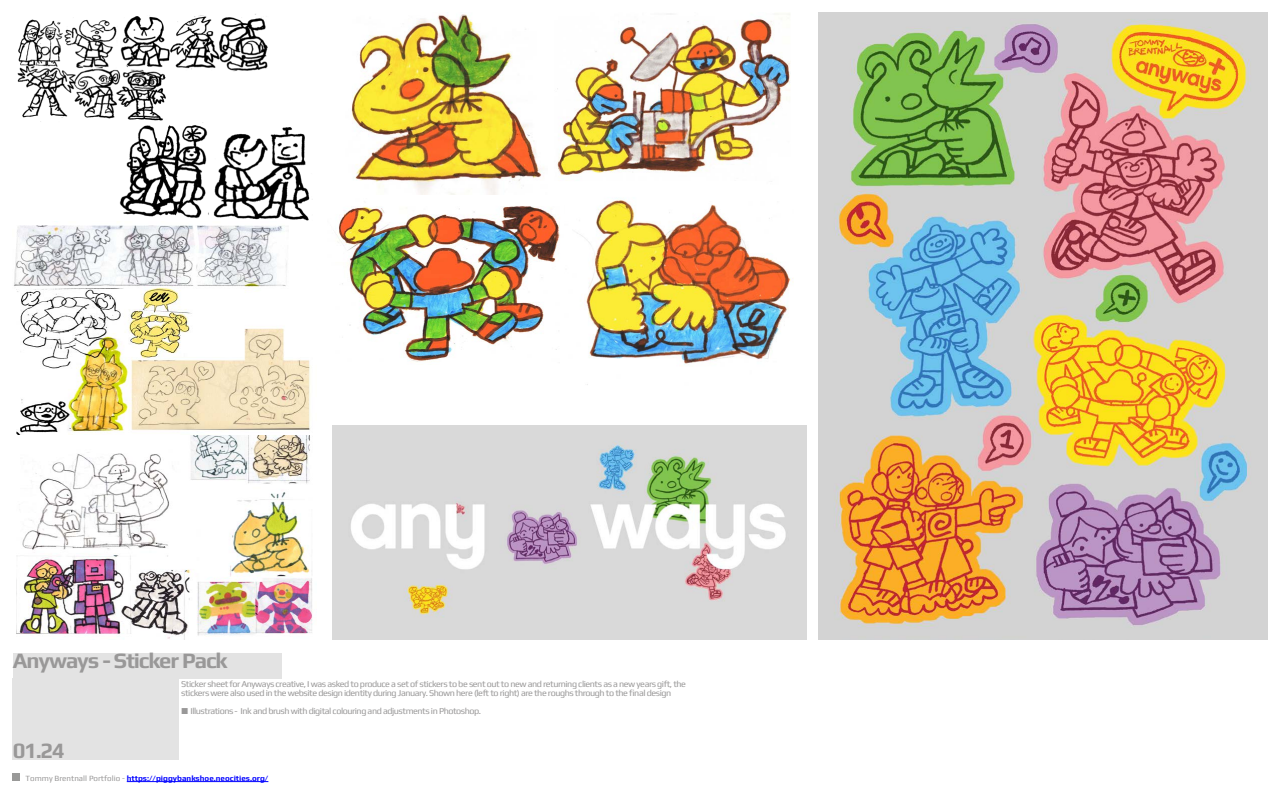
<style>
.page{position:relative;width:1280px;height:800px;background:#fff}
.page>*{position:absolute;margin:0;border:0;box-sizing:border-box;transform-origin:0 0}
.t1{font:700 22px "Play";letter-spacing:-.05em;color:#999898}
.t2{font:9px/9px "Play";letter-spacing:-.05em;color:#999898}
.t3{font:700 8px "Play";color:#00f}
.s1{font-family:"Xolonium"}
.s2{font-weight:400;color:#999898}
</style>
<div class="page">
<hr style="left:127px;top:781px;width:141px;height:1px;background:#00f">
<div style="left:13px;top:774px;width:7px;height:7px;background:#999998"></div>
<img style="left:17px;top:14px;width:296px;height:207px">
<img style="left:14px;top:225px;width:299px;height:415px">
<img style="left:577px;top:200px;width:214px;height:185px">
<img style="left:351px;top:14px;width:193px;height:180px">
<img style="left:557px;top:13px;width:233px;height:163px">
<img style="left:336px;top:206px;width:224px;height:156px">
<img style="left:819px;top:13px;width:448px;height:627px">
<img style="left:333px;top:426px;width:473px;height:214px">
<div style="left:13px;top:653px;width:269px;height:25px;background:#e3e3e3"></div>
<div style="left:13px;top:678px;width:166px;height:82px;background:#e3e3e3"></div>
<h1 class="t1" style="left:13px;top:645px;width:216px">Anyways - Sticker Pack</h1>
<p class="t2" style="left:181px;top:679px;width:506px">Sticker sheet for Anyways creative, I was asked to produce a set of stickers to be sent out to new and returning clients as a new years gift, the stickers were also used in the website design identity during January. Shown here (left to right) are the roughs through to the final design</p>
<p class="t2" style="left:181px;top:706px;width:302px"><span class="s1">■</span> Illustrations - Ink and brush with digital colouring and adjustments in Photoshop.</p>
<h1 class="t1" style="left:13px;top:735px;width:54px">01.24</h1>
<p class="t3" style="left:26px;top:772px;width:244px"><span class="s2">Tommy Brentnall Portfolio -</span> https://piggybankshoe.neocities.org/</p>
</div>
